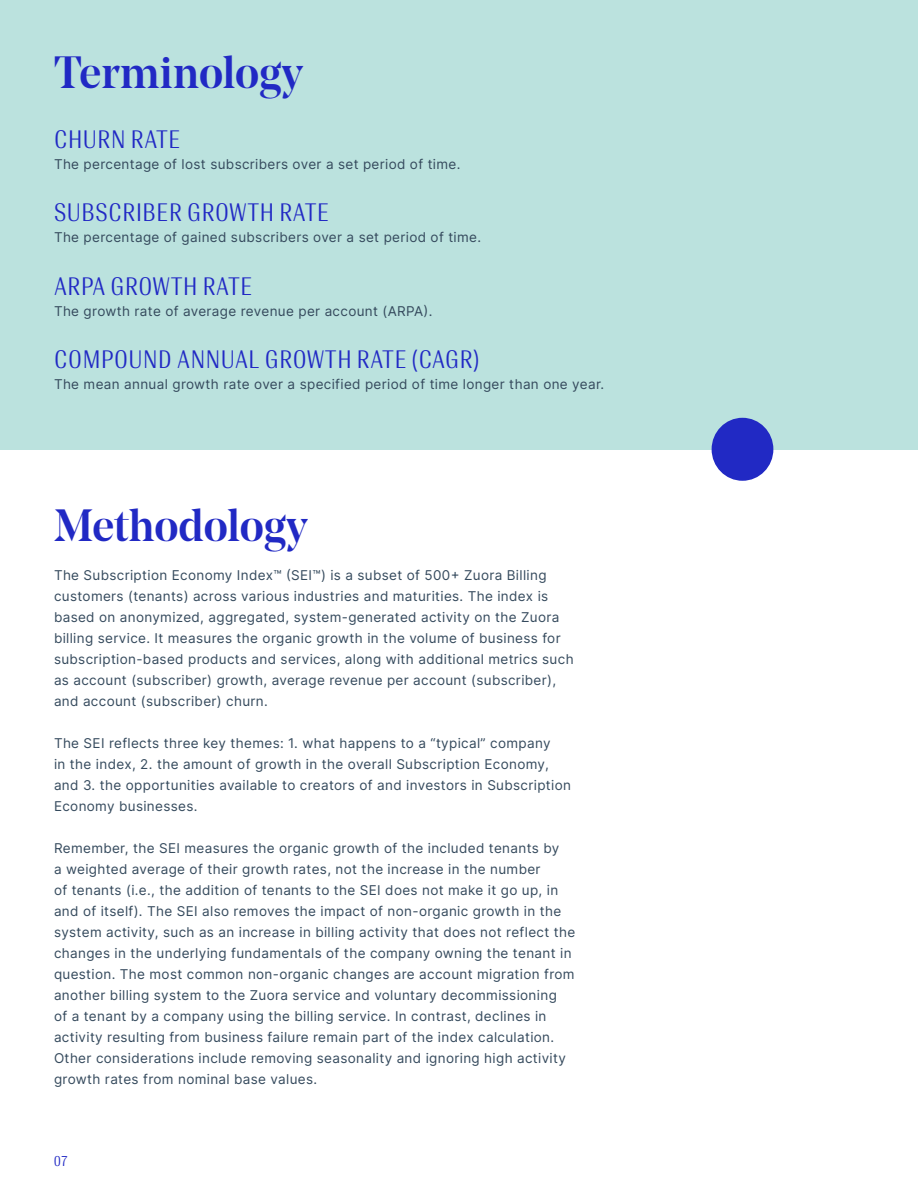
<style>
.page{position:relative;width:918px;height:1188px;background:#fff}
.page>*{position:absolute;margin:0;border:0;box-sizing:border-box;transform-origin:0 0}
.t1{font:500 45px "Noe Display";color:#2129c4}
.t2{font:24px "Antarctica Beta X Cn Lt Contrast";letter-spacing:.025em;color:#2129c4}
.Paragraph{font:13.5px/21px "Inter";letter-spacing:.025em;color:#354a5d}
.t3{font:13.5px "Antarctica Beta X Cn Lt Contrast";color:#2129c4}
</style>
<div class="page">
<div style="left:0;top:0;width:918px;height:449px;background:#bbe2de"></div>
<div style="left:712px;top:418px;width:61px;height:63px;background:#2129c4;border-radius:50%"></div>
<h1 class="t1" style="left:54px;top:44px;width:250px">Terminology</h1>
<h2 class="t2" style="left:54px;top:124px;width:128px">CHURN RATE</h2>
<p class="Paragraph" style="left:54px;top:153px;width:408px">The percentage of lost subscribers over a set period of time.</p>
<h2 class="t2" style="left:54px;top:197px;width:277px">SUBSCRIBER GROWTH RATE</h2>
<p class="Paragraph" style="left:54px;top:227px;width:429px">The percentage of gained subscribers over a set period of time.</p>
<h2 class="t2" style="left:54px;top:271px;width:200px">ARPA GROWTH RATE</h2>
<p class="Paragraph" style="left:54px;top:300px;width:380px">The growth rate of average revenue per account (ARPA).</p>
<h2 class="t2" style="left:54px;top:344px;width:427px">COMPOUND ANNUAL GROWTH RATE (CAGR)</h2>
<p class="Paragraph" style="left:54px;top:374px;width:552px">The mean annual growth rate over a specified period of time longer than one year.</p>
<h1 class="t1" style="left:54px;top:497px;width:255px">Methodology</h1>
<p class="Paragraph" style="left:54px;top:565px;width:521px">The Subscription Economy Index™ (SEI™) is a subset of 500+ Zuora Billing customers (tenants) across various industries and maturities. The index is based on anonymized, aggregated, system-generated activity on the Zuora billing service. It measures the organic growth in the volume of business for subscription-based products and services, along with additional metrics such as account (subscriber) growth, average revenue per account (subscriber), and account (subscriber) churn.</p>
<p class="Paragraph" style="left:54px;top:733px;width:518px">The SEI reflects three key themes: 1. what happens to a “typical” company<br>in the index, 2. the amount of growth in the overall Subscription Economy, and 3. the opportunities available to creators of and investors in Subscription Economy businesses.</p>
<p class="Paragraph" style="left:54px;top:838px;width:523px">Remember, the SEI measures the organic growth of the included tenants by<br>a weighted average of their growth rates, not the increase in the number<br>of tenants (i.e., the addition of tenants to the SEI does not make it go up, in and of itself). The SEI also removes the impact of non-organic growth in the system activity, such as an increase in billing activity that does not reflect the changes in the underlying fundamentals of the company owning the tenant in question. The most common non-organic changes are account migration from another billing system to the Zuora service and voluntary decommissioning<br>of a tenant by a company using the billing service. In contrast, declines in activity resulting from business failure remain part of the index calculation.<br>Other considerations include removing seasonality and ignoring high activity growth rates from nominal base values.</p>
<p class="t3" style="left:54px;top:1152px;width:15px">07</p>
</div>
